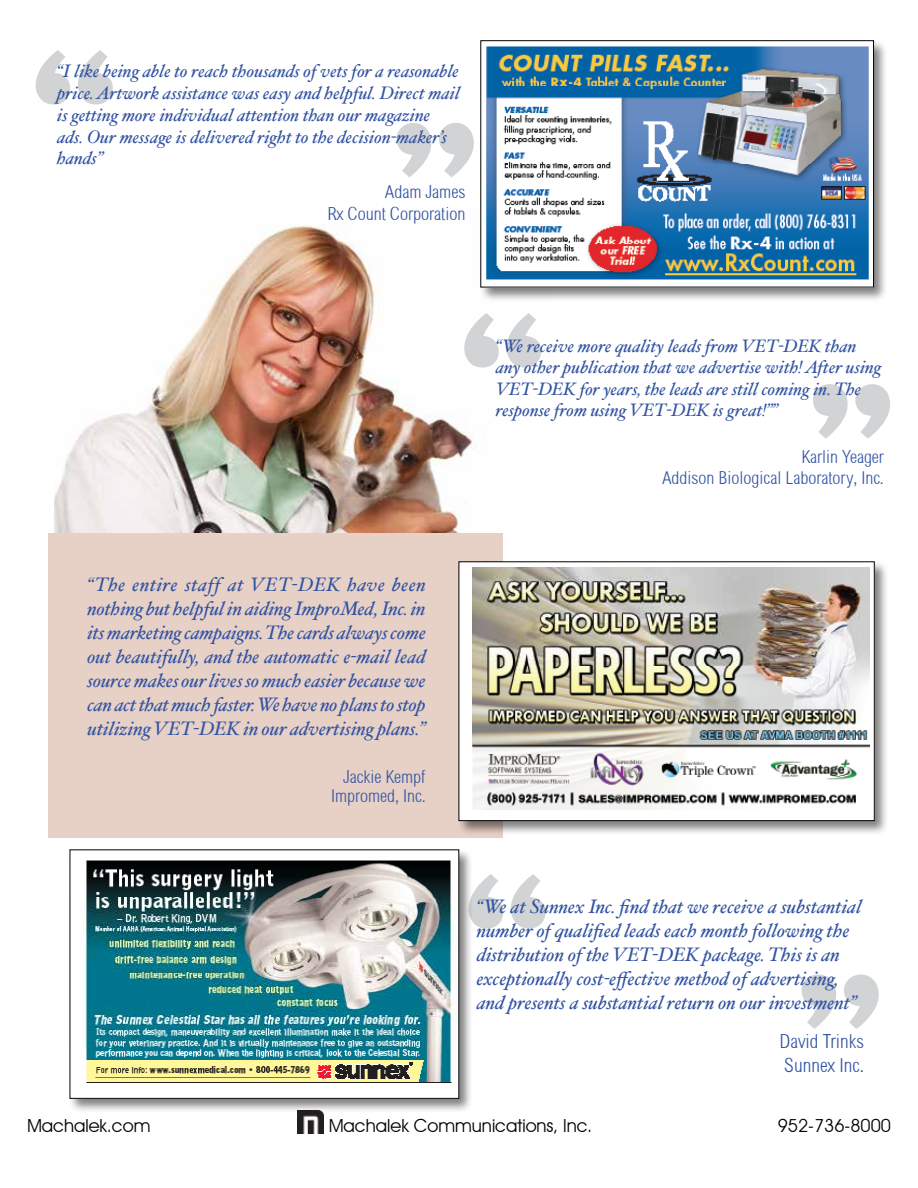
<style>
.page{position:relative;width:918px;height:1188px;background:#fff}
.page>*{position:absolute;margin:0;border:0;box-sizing:border-box;transform-origin:0 0}
.t1{font:165px "Aardvark";color:#d1d3d4}
.t2{font:italic 19.5px/24px "Hoefler Text";color:#3153a2}
.t3{font:19.5px/23.4px "Sertig";color:#3153a2}
.t4{font:italic 18.15px/21.8px "Hoefler Text";color:#3153a2}
.t5{font:18.15px/21.8px "Sertig";color:#3153a2;text-align:right}
.t6{font:italic 18px/21.6px "Hoefler Text";color:#3153a2}
.t7{font:18px/19.5px "Sertig";color:#3153a2;text-align:right}
.t8{font:18px "Avant Garde IT Cby BT";color:#000}
</style>
<div class="page">
<img style="left:54px;top:225px;width:449px;height:309px">
<svg style="left:460px;top:307px;width:43px;height:65px"></svg>
<div style="left:49px;top:534px;width:454px;height:304px;background:#e7d0c6"></div>
<div style="left:68px;top:848px;width:406px;height:265px;background:#000;opacity:.5"></div>
<img style="left:72px;top:852px;width:385px;height:245px">
<div style="left:70px;top:850px;width:389px;height:249px;border:1px solid #000"></div>
<div style="left:457px;top:560px;width:432px;height:275px;background:#000;opacity:.5"></div>
<div style="left:459px;top:562px;width:415px;height:259px;background:#fff"></div>
<img style="left:472px;top:568px;width:397px;height:241px">
<div style="left:459px;top:562px;width:415px;height:259px;border:1px solid #000"></div>
<div style="left:479px;top:39px;width:409px;height:263px;background:#000;opacity:.5"></div>
<img style="left:483px;top:42px;width:389px;height:243px">
<div style="left:481px;top:40px;width:393px;height:247px;border:1px solid #000"></div>
<img style="left:298px;top:1110px;width:26px;height:24px">
<h1 class="t1" style="left:24px;top:5px;width:100px">“</h1>
<p class="t4" style="left:57px;top:60px;width:404px">“I like being able to reach thousands of vets for a reasonable price. Artwork assistance was easy and helpful. Direct mail is getting more individual attention than our magazine ads. Our message is delivered right to the decision-maker’s hands”</p>
<p class="t5" style="left:328px;top:181px;width:139px">Adam James<br>Rx Count Corporation</p>
<h1 class="t1" style="left:385px;top:78px;width:100px">”</h1>
<p class="t2" style="left:87px;top:572px;width:340px;text-align:justify">“The entire staff at VET-DEK have been nothing but helpful in aiding ImproMed, Inc. in its marketing campaigns. The cards always come out beautifully, and the automatic e-mail lead source makes our lives so much easier because we can act that much faster. We have no plans to stop utilizing VET-DEK in our advertising plans.”</p>
<p class="t7" style="left:331px;top:767px;width:96px">Jackie Kempf<br>Impromed, Inc.</p>
<h1 class="t1" style="left:453px;top:268px;width:100px">“</h1>
<p class="t6" style="left:496px;top:335px;width:387px">“We receive more quality leads from VET-DEK than any other publication that we advertise with! After using VET-DEK for years, the leads are still coming in. The response from using VET-DEK is great!””</p>
<p class="t7" style="left:663px;top:446px;width:223px;line-height:21.6px">Karlin Yeager<br>Addison Biological Laboratory, Inc.</p>
<h1 class="t1" style="left:801px;top:339px;width:100px">”</h1>
<h1 class="t1" style="left:457px;top:829px;width:100px">“</h1>
<p class="t2" style="left:477px;top:894px;width:386px">“We at Sunnex Inc. find that we receive a substantial number of qualified leads each month following the distribution of the VET-DEK package. This is an exceptionally cost-effective method of advertising, and presents a substantial return on our investment”</p>
<p class="t3" style="left:780px;top:1030px;width:86px">David Trinks<br>Sunnex Inc.</p>
<h1 class="t1" style="left:790px;top:929px;width:100px">”</h1>
<p class="t8" style="left:27px;top:1115px;width:125px">Machalek.com</p>
<p class="t8" style="left:329px;top:1115px;width:265px">Machalek Communications, Inc.</p>
<p class="t8" style="left:778px;top:1115px;width:115px">952-736-8000</p>
</div>
